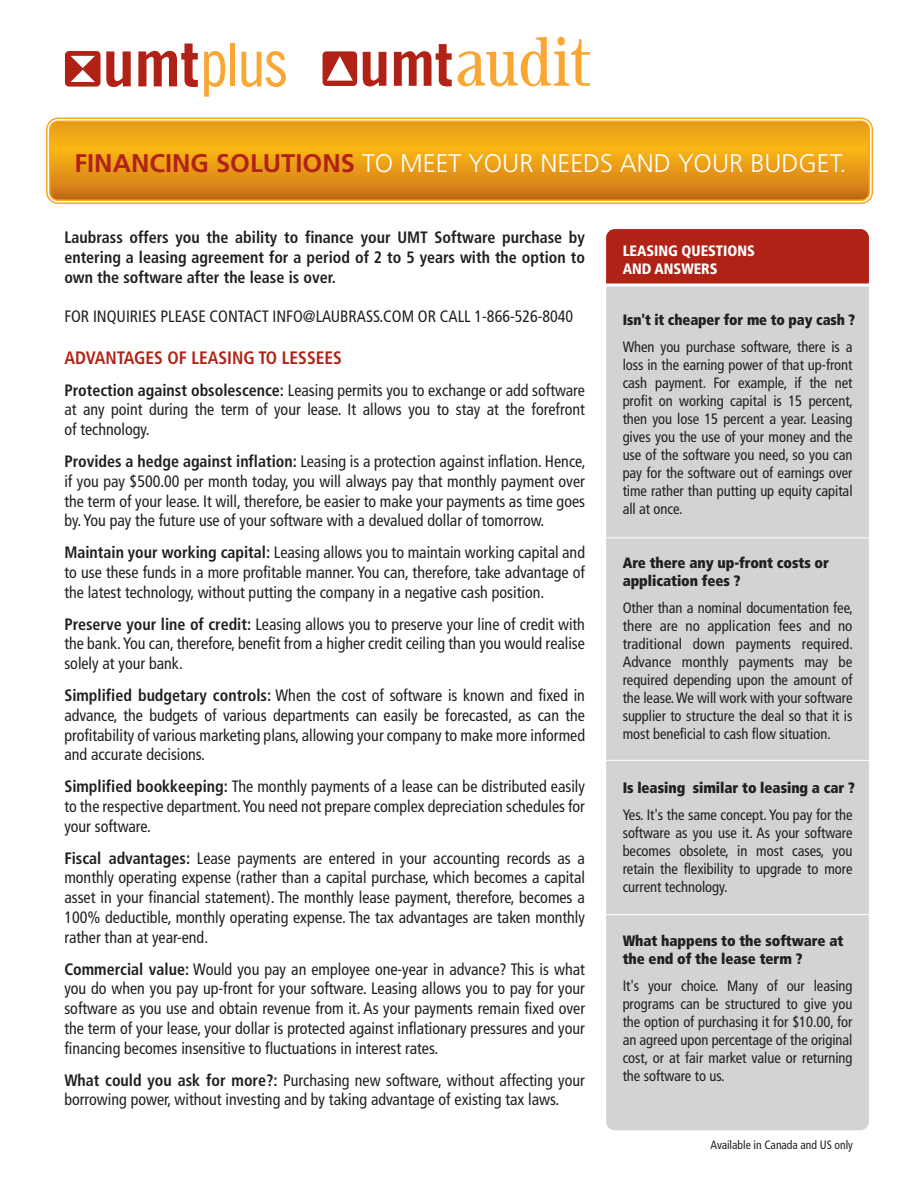
<style>
.page{position:relative;width:918px;height:1188px;background:#fff}
.page>*{position:absolute;margin:0;border:0;box-sizing:border-box;transform-origin:0 0}
.t1{font:300 25.5px "Frutiger";color:#fff}
.t2{font:700 condensed 18px "Frutiger";color:#b12216}
.t3{font:condensed 16.5px/19.8px "Frutiger";color:#231f20;text-align:justify}
.t4{font:700 condensed 16.5px/19.8px "Frutiger";color:#231f20;text-align:justify}
.t5{font:condensed 15px/18px "Frutiger";letter-spacing:-.005em;color:#231f20;text-align:justify}
.t6{font:900 condensed 15px/18px "Frutiger";letter-spacing:-.005em;color:#231f20}
.t7{font:900 condensed 15px "Frutiger";letter-spacing:-.005em;color:#231f20;scale:.95 1}
.t8{font:900 condensed 15px/18px "Frutiger";letter-spacing:-.005em;color:#fff}
.t9{font:condensed 12px "Frutiger";letter-spacing:-.005em;color:#231f20}
.s1{font-weight:700;color:#b12216}
.s2{font-weight:700}
</style>
<div class="page">
<div style="left:606px;top:229px;width:263px;height:901px;background:#d1d3d4;border-radius:9px"></div>
<div style="left:606px;top:229px;width:263px;height:54px;background:#b12216"></div>
<svg style="left:138px;top:44px;width:60px;height:43px"></svg>
<svg style="left:65px;top:51px;width:66px;height:36px"></svg>
<svg style="left:204px;top:51px;width:21px;height:46px"></svg>
<div style="left:230px;top:44px;width:5px;height:42px;background:#faa634"></div>
<svg style="left:241px;top:51px;width:45px;height:36px"></svg>
<svg style="left:51px;top:123px;width:817px;height:76px;background:#e69a16"></svg>
<div style="left:46px;top:118px;width:827px;height:86px;border:4px solid #faa61a;border-radius:10px"></div>
<div style="left:48px;top:119px;width:824px;height:83px;border:2px solid #fff;border-radius:10px"></div>
<hr style="left:604px;top:283px;width:266px;height:3px;background:#fff">
<hr style="left:604px;top:537px;width:266px;height:1px;background:#fff">
<hr style="left:604px;top:760px;width:266px;height:1px;background:#fff">
<hr style="left:604px;top:914px;width:266px;height:1px;background:#fff">
<svg style="left:363px;top:52px;width:23px;height:34px"></svg>
<svg style="left:394px;top:44px;width:58px;height:42px"></svg>
<svg style="left:323px;top:51px;width:34px;height:35px"></svg>
<svg style="left:458px;top:37px;width:132px;height:49px"></svg>
<h1 class="t1" style="left:74px;top:148px;width:774px"><span class="s1">FINANCING SOLUTIONS</span> TO MEET YOUR NEEDS AND YOUR BUDGET.</h1>
<p class="t4" style="left:64px;top:228px;width:522px">Laubrass offers you the ability to finance your UMT Software purchase by entering a leasing agreement for a period of 2 to 5 years with the option to own the software after the lease is over.</p>
<p class="t3" style="left:64px;top:307px;width:510px">FOR INQUIRIES PLEASE CONTACT INFO@LAUBRASS.COM OR CALL 1-866-526-8040</p>
<p class="t2" style="left:64px;top:347px;width:279px">ADVANTAGES OF LEASING TO LESSEES</p>
<p class="t3" style="left:64px;top:380px;width:522px"><span class="s2">Protection against obsolescence:</span> Leasing permits you to exchange or add software at any point during the term of your lease. It allows you to stay at the forefront of technology.</p>
<p class="t3" style="left:64px;top:452px;width:523px"><span class="s2">Provides a hedge against inflation:</span> Leasing is a protection against inflation. Hence, if you pay $500.00 per month today, you will always pay that monthly payment over the term of your lease. It will, therefore, be easier to make your payments as time goes by. You pay the future use of your software with a devalued dollar of tomorrow.</p>
<p class="t3" style="left:64px;top:543px;width:522px"><span class="s2">Maintain your working capital:</span> Leasing allows you to maintain working capital and to use these funds in a more profitable manner. You can, therefore, take advantage of the latest technology, without putting the company in a negative cash position.</p>
<p class="t3" style="left:64px;top:614px;width:522px"><span class="s2">Preserve your line of credit:</span> Leasing allows you to preserve your line of credit with the bank. You can, therefore, benefit from a higher credit ceiling than you would realise solely at your bank.</p>
<p class="t3" style="left:64px;top:686px;width:522px"><span class="s2">Simplified budgetary controls:</span> When the cost of software is known and fixed in advance, the budgets of various departments can easily be forecasted, as can the profitability of various marketing plans, allowing your company to make more informed and accurate decisions.</p>
<p class="t3" style="left:64px;top:777px;width:522px"><span class="s2">Simplified bookkeeping:</span> The monthly payments of a lease can be distributed easily to the respective department. You need not prepare complex depreciation schedules for your software.</p>
<p class="t3" style="left:64px;top:848px;width:522px"><span class="s2">Fiscal advantages:</span> Lease payments are entered in your accounting records as a monthly operating expense (rather than a capital purchase, which becomes a capital asset in your financial statement). The monthly lease payment, therefore, becomes a 100% deductible, monthly operating expense. The tax advantages are taken monthly rather than at year-end.</p>
<p class="t3" style="left:64px;top:959px;width:522px"><span class="s2">Commercial value:</span> Would you pay an employee one-year in advance? This is what you do when you pay up-front for your software. Leasing allows you to pay for your software as you use and obtain revenue from it. As your payments remain fixed over the term of your lease, your dollar is protected against inflationary pressures and your financing becomes insensitive to fluctuations in interest rates.</p>
<p class="t3" style="left:64px;top:1070px;width:522px"><span class="s2">What could you ask for more?:</span> Purchasing new software, without affecting your borrowing power, without investing and by taking advantage of existing tax laws.</p>
<p class="t8" style="left:623px;top:242px;width:134px">LEASING QUESTIONS<br>AND ANSWERS</p>
<p class="t7" style="left:623px;top:310px;width:246px">Isn't it cheaper for me to pay cash ?</p>
<p class="t5" style="left:623px;top:338px;width:232px">When you purchase software, there is a loss in the earning power of that up-front cash payment. For example, if the net profit on working capital is 15 percent, then you lose 15 percent a year. Leasing gives you the use of your money and the use of the software you need, so you can pay for the software out of earnings over time rather than putting up equity capital all at once.</p>
<p class="t6" style="left:623px;top:554px;width:208px">Are there any up-front costs or application fees ?</p>
<p class="t5" style="left:623px;top:599px;width:232px">Other than a nominal documentation fee, there are no application fees and no traditional down payments required.<br>Advance monthly payments may be required depending upon the amount of the lease. We will work with your software supplier to structure the deal so that it is most beneficial to cash flow situation.</p>
<p class="t6" style="left:623px;top:779px;width:234px">Is leasing similar to leasing a car ?</p>
<p class="t5" style="left:623px;top:806px;width:231px">Yes. It's the same concept. You pay for the software as you use it. As your software becomes obsolete, in most cases, you retain the flexibility to upgrade to more current technology.</p>
<p class="t6" style="left:623px;top:932px;width:222px">What happens to the software at the end of the lease term ?</p>
<p class="t5" style="left:623px;top:977px;width:231px">It's your choice. Many of our leasing programs can be structured to give you the option of purchasing it for $10.00, for an agreed upon percentage of the original cost, or at fair market value or returning the software to us.</p>
<p class="t9" style="left:710px;top:1137px;width:144px">Available in Canada and US only</p>
</div>
